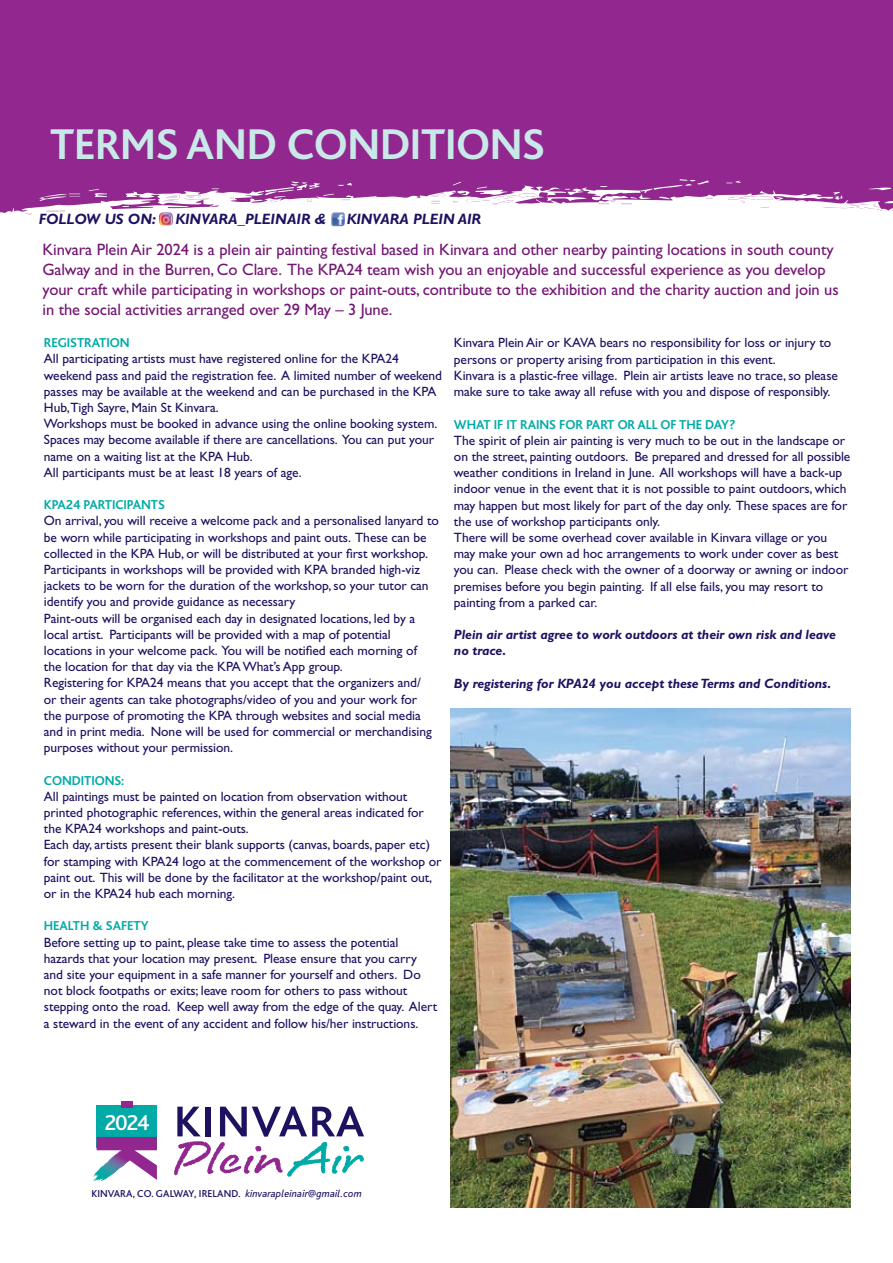
<style>
.page{position:relative;width:893px;height:1263px;background:#fff}
.page>*{position:absolute;margin:0;border:0;box-sizing:border-box;transform-origin:0 0}
.t1{font:700 45px "Bliss Caps";letter-spacing:-.005em;color:#c9e9e8}
.t2{font:500 22.5px "Bliss";color:#fff}
.t3{font:16.5px/19.8px "Gill Sans";letter-spacing:-.005em;color:#731472}
.t4{font:italic 700 15px "Gill Sans";color:#1d1160}
.t5{font:13.5px/16.2px "Gill Sans";letter-spacing:-.005em;color:#1d1160}
.t6{font:italic 700 13.5px/16.2px "Gill Sans";letter-spacing:-.005em;color:#1d1160}
.t7{font:700 13.5px "Bliss";letter-spacing:-.005em;color:#00aaa6}
.t8{font:500 10.5px "Bliss";letter-spacing:.01em;color:#1d1160}
.s1{font-weight:400;font-style:italic}
</style>
<div class="page">
<div style="left:0;top:0;width:893px;height:214px;background:#91278f"></div>
<svg style="left:0;top:186px;width:893px;height:41px;fill:#fff"></svg>
<svg style="left:39px;top:193px;width:41px;height:8px"></svg>
<svg style="left:89px;top:189px;width:18px;height:8px"></svg>
<svg style="left:726px;top:181px;width:15px;height:3px"></svg>
<svg style="left:163px;top:188px;width:56px;height:14px"></svg>
<svg style="left:108px;top:220px;width:8px;height:3px"></svg>
<svg style="left:822px;top:187px;width:71px;height:24px"></svg>
<svg style="left:431px;top:193px;width:13px;height:11px"></svg>
<svg style="left:728px;top:195px;width:45px;height:13px"></svg>
<svg style="left:230px;top:196px;width:4px;height:4px"></svg>
<svg style="left:9px;top:210px;width:84px;height:17px"></svg>
<svg style="left:265px;top:182px;width:87px;height:22px"></svg>
<svg style="left:453px;top:182px;width:85px;height:22px"></svg>
<svg style="left:547px;top:179px;width:165px;height:26px"></svg>
<svg style="left:174px;top:1106px;width:190px;height:71px"></svg>
<div style="left:97px;top:1105px;width:60px;height:43px;background:#00aaa6"></div>
<div style="left:121px;top:1101px;width:12px;height:7px;background:#91278f"></div>
<svg style="left:97px;top:1137px;width:60px;height:43px"></svg>
<img style="left:451px;top:709px;width:399px;height:498px">
<img style="left:159px;top:212px;width:14px;height:14px">
<img style="left:329px;top:211px;width:16px;height:15px">
<h1 class="t1" style="left:50px;top:121px;width:496px">TERMS AND CONDITIONS</h1>
<p class="t4" style="left:39px;top:210px;width:119px">Follow us on:</p>
<p class="t4" style="left:175px;top:210px;width:152px">kinvara_pleinair &amp;</p>
<p class="t4" style="left:347px;top:210px;width:136px">Kinvara Plein Air</p>
<p class="t3" style="left:43px;top:240px;width:798px">Kinvara Plein Air 2024 is a plein air painting festival based in Kinvara and other nearby painting locations in south county Galway and in the Burren, Co Clare. The KPA24 team wish you an enjoyable and successful experience as you develop your craft while participating in workshops or paint-outs, contribute to the exhibition and the charity auction and join us in the social activities arranged over 29 May – 3 June.</p>
<p class="t7" style="left:44px;top:336px;width:87px">REGISTRATION</p>
<p class="t5" style="left:44px;top:351px;width:400px">All participating artists must have registered online for the KPA24 weekend pass and paid the registration fee. A limited number of weekend passes may be available at the weekend and can be purchased in the KPA Hub,Tigh Sayre, Main St Kinvara.<br>Workshops must be booked in advance using the online booking system.<br>Spaces may become available if there are cancellations. You can put your name on a waiting list at the KPA Hub.<br>All participants must be at least 18 years of age.</p>
<p class="t7" style="left:44px;top:498px;width:121px">KPA24 PARTICIPANTS</p>
<p class="t5" style="left:44px;top:513px;width:396px">On arrival, you will receive a welcome pack and a personalised lanyard to be worn while participating in workshops and paint outs. These can be collected in the KPA Hub, or will be distributed at your first workshop.<br>Participants in workshops will be provided with KPA branded high-viz jackets to be worn for the duration of the workshop, so your tutor can identify you and provide guidance as necessary<br>Paint-outs will be organised each day in designated locations, led by a local artist. Participants will be provided with a map of potential locations in your welcome pack. You will be notified each morning of<br>the location for that day via the KPA What’s App group.<br>Registering for KPA24 means that you accept that the organizers and/<br>or their agents can take photographs/video of you and your work for<br>the purpose of promoting the KPA through websites and social media and in print media. None will be used for commercial or merchandising purposes without your permission.</p>
<p class="t7" style="left:44px;top:773px;width:82px">CONDITIONS:</p>
<p class="t5" style="left:44px;top:788px;width:399px">All paintings must be painted on location from observation without printed photographic references, within the general areas indicated for the KPA24 workshops and paint-outs.<br>Each day, artists present their blank supports (canvas, boards, paper etc) for stamping with KPA24 logo at the commencement of the workshop or paint out. This will be done by the facilitator at the workshop/paint out, or in the KPA24 hub each morning.</p>
<p class="t7" style="left:44px;top:919px;width:106px">HEALTH &amp; SAF ETY</p>
<p class="t5" style="left:44px;top:934px;width:395px">Before setting up to paint, please take time to assess the potential hazards that your location may present. Please ensure that you carry and site your equipment in a safe manner for yourself and others. Do not block footpaths or exits; leave room for others to pass without stepping onto the road. Keep well away from the edge of the quay. Alert a steward in the event of any accident and follow his/her instructions.</p>
<p class="t5" style="left:454px;top:335px;width:385px">Kinvara Plein Air or KAVA bears no responsibility for loss or injury to persons or property arising from participation in this event.<br>Kinvara is a plastic-free village. Plein air artists leave no trace, so please make sure to take away all refuse with you and dispose of responsibly.</p>
<p class="t7" style="left:454px;top:417px;width:283px">WHAT IF IT RAINS FOR PART OR ALL OF THE DAY?</p>
<p class="t5" style="left:454px;top:432px;width:398px">The spirit of plein air painting is very much to be out in the landscape or on the street, painting outdoors. Be prepared and dressed for all possible weather conditions in Ireland in June. All workshops will have a back-up indoor venue in the event that it is not possible to paint outdoors, which may happen but most likely for part of the day only. These spaces are for the use of workshop participants only.<br>There will be some overhead cover available in Kinvara village or you may make your own ad hoc arrangements to work under cover as best you can. Please check with the owner of a doorway or awning or indoor premises before you begin painting. If all else fails, you may resort to painting from a parked car.</p>
<p class="t6" style="left:454px;top:626px;width:384px">Plein air artist agree to work outdoors at their own risk and leave no trace.</p>
<p class="t6" style="left:454px;top:675px;width:379px">By registering for KPA 24 you accept these Terms and Conditions.</p>
<h2 class="t2" style="left:105px;top:1111px;width:46px">2024</h2>
<p class="t8" style="left:91px;top:1188px;width:272px">KINVARA, CO. GALWAY, IRELAND. <span class="s1">kinvarapleinair@gmail.com</span></p>
</div>
